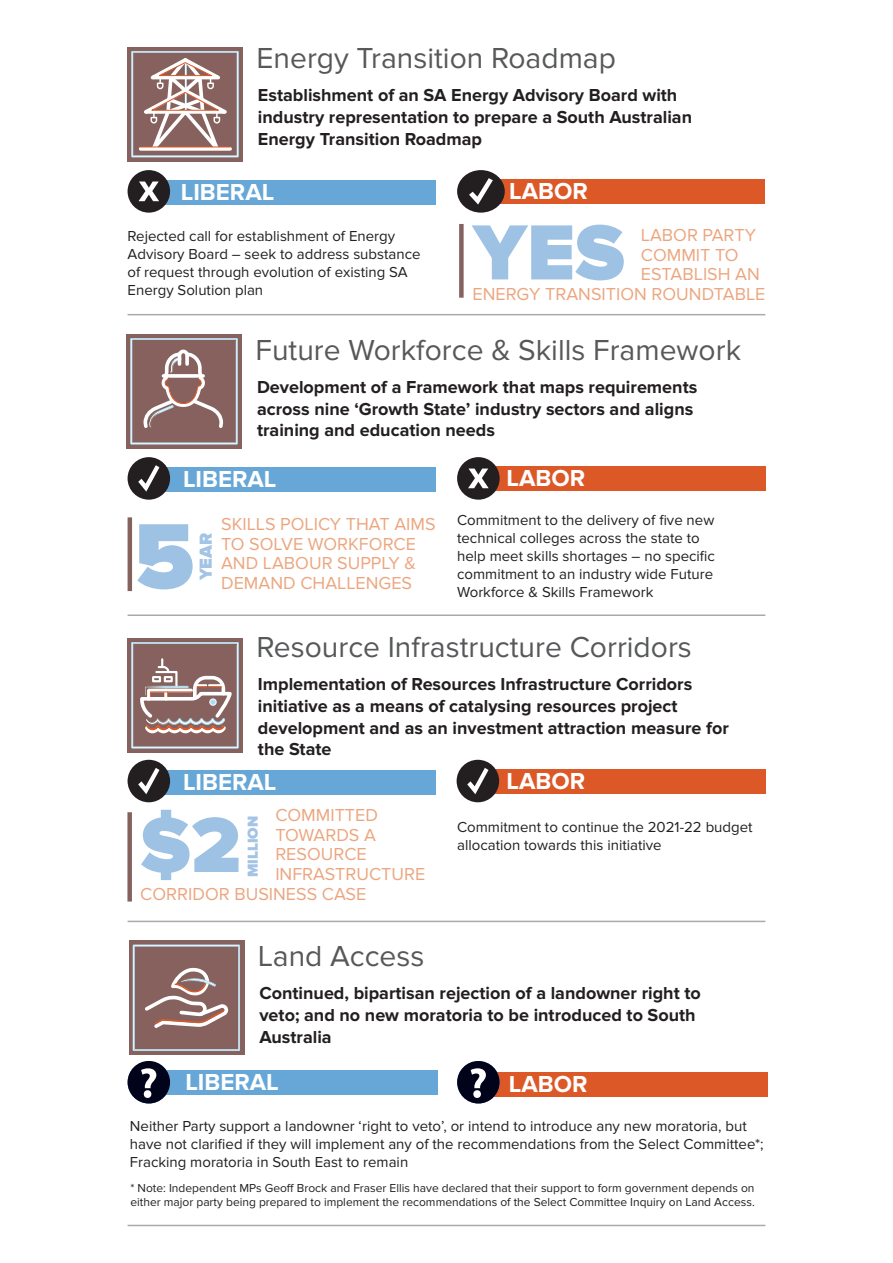
<style>
.page{position:relative;width:893px;height:1263px;background:#fff}
.page>*{position:absolute;margin:0;border:0;box-sizing:border-box;transform-origin:0 0}
.Body_Bold{font:900 96px "Proxima Nova";color:#9ec2e4}
.Body_Bold-2{font:900 81px "Proxima Nova";color:#9ec2e4}
.t1{font:30px "Proxima Nova";color:#57585a}
.Subhead{font:700 24px "Proxima Nova";color:#fff}
.t2{font:700 18px/21.6px "Proxima Nova";color:#231f20}
.t3{font:18px/19.5px "Proxima Nova";color:#eca67f}
.t4{font:900 18px "Proxima Nova";color:#a3c4e5}
.Body{font:15px/18px "Proxima Nova";color:#231f20}
.t5{font:900 15px "Proxima Nova";color:#a3c4e5}
.t6{font:12px/14.4px "Proxima Nova";color:#231f20}
</style>
<div class="page">
<div style="left:128px;top:47px;width:115px;height:115px;background:#86615d"></div>
<svg style="left:131px;top:51px;width:108px;height:107px"></svg>
<div style="left:479px;top:179px;width:286px;height:25px;background:#dd5827"></div>
<div style="left:457px;top:170px;width:48px;height:43px;background:#231f20;border-radius:50%"></div>
<svg style="left:469px;top:178px;width:24px;height:27px"></svg>
<div style="left:146px;top:181px;width:290px;height:24px;background:#67a7d7"></div>
<div style="left:128px;top:170px;width:42px;height:43px;background:#231f20;border-radius:50%"></div>
<svg style="left:139px;top:181px;width:20px;height:20px"></svg>
<div style="left:127px;top:334px;width:115px;height:115px;background:#86615d"></div>
<svg style="left:130px;top:338px;width:108px;height:106px"></svg>
<div style="left:148px;top:468px;width:288px;height:24px;background:#67a7d7"></div>
<div style="left:128px;top:457px;width:42px;height:43px;background:#231f20;border-radius:50%"></div>
<svg style="left:138px;top:465px;width:21px;height:27px"></svg>
<div style="left:128px;top:638px;width:115px;height:115px;background:#86615d"></div>
<svg style="left:131px;top:642px;width:108px;height:106px"></svg>
<hr style="left:128px;top:314px;width:637px;height:1px;background:#aaaaac">
<hr style="left:128px;top:614px;width:637px;height:2px;background:#aaaaac">
<div style="left:477px;top:769px;width:288px;height:25px;background:#dd5827"></div>
<div style="left:457px;top:760px;width:42px;height:42px;background:#231f20;border-radius:50%"></div>
<svg style="left:467px;top:768px;width:21px;height:26px"></svg>
<div style="left:148px;top:770px;width:288px;height:25px;background:#67a7d7"></div>
<div style="left:128px;top:760px;width:42px;height:42px;background:#231f20;border-radius:50%"></div>
<svg style="left:138px;top:768px;width:21px;height:26px"></svg>
<div style="left:129px;top:940px;width:115px;height:115px;background:#86615d"></div>
<svg style="left:133px;top:944px;width:107px;height:107px"></svg>
<hr style="left:128px;top:921px;width:637px;height:1px;background:#aaaaac">
<div style="left:151px;top:1070px;width:287px;height:25px;background:#67a7d7"></div>
<div style="left:128px;top:1061px;width:42px;height:42px;background:#000319;border-radius:50%"></div>
<svg style="left:141px;top:1068px;width:15px;height:30px"></svg>
<div style="left:479px;top:1072px;width:289px;height:25px;background:#dd5827"></div>
<div style="left:457px;top:1061px;width:43px;height:42px;background:#000319;border-radius:50%"></div>
<svg style="left:471px;top:1068px;width:15px;height:30px"></svg>
<hr style="left:128px;top:1225px;width:637px;height:1px;background:#aaaaac">
<div style="left:459px;top:224px;width:5px;height:74px;background:#86625e"></div>
<hr style="left:128px;top:517px;width:4px;height:74px;background:#86625e">
<div style="left:127px;top:812px;width:5px;height:89px;background:#86625e"></div>
<div style="left:477px;top:466px;width:288px;height:25px;background:#dd5827"></div>
<div style="left:457px;top:457px;width:43px;height:43px;background:#231f20;border-radius:50%"></div>
<svg style="left:468px;top:469px;width:21px;height:19px"></svg>
<p class="t1" style="left:257px;top:41px;width:361px">Energy Transition Roadmap</p>
<p class="t2" style="left:258px;top:85px;width:436px">Establishment of an SA Energy Advisory Board with industry representation to prepare a South Australian</p>
<p class="t2" style="left:258px;top:128px;width:226px">Energy Transition Roadmap</p>
<p class="Subhead" style="left:181px;top:178px;width:95px">LIBERAL</p>
<p class="Body" style="left:128px;top:228px;width:295px">Rejected call for establishment of Energy Advisory Board – seek to address substance of request through evolution of existing SA Energy Solution plan</p>
<p class="Subhead" style="left:509px;top:177px;width:80px">LABOR</p>
<p class="Body_Bold-2" style="left:473px;top:206px;width:153px">YES</p>
<p class="t3" style="left:641px;top:226px;width:117px">LABOR PARTY</p>
<p class="t3" style="left:641px;top:245px;width:99px">COMMIT TO</p>
<p class="t3" style="left:641px;top:265px;width:120px">ESTABLISH AN</p>
<p class="t3" style="left:472px;top:284px;width:294px">ENERGY TRANSITION ROUNDTABLE</p>
<p class="t1" style="left:256px;top:333px;width:487px">Future Workforce &amp; Skills Framework</p>
<p class="t2" style="left:257px;top:377px;width:442px">Development of a Framework that maps requirements across nine ‘Growth State’ industry sectors and aligns training and education needs</p>
<p class="Subhead" style="left:183px;top:465px;width:95px">LIBERAL</p>
<p class="Body_Bold" style="left:134px;top:501px;width:62px">5</p>
<p class="t4" style="left:196px;top:580px;width:49px;rotate:-90deg">YEAR</p>
<p class="t3" style="left:221px;top:515px;width:216px">SKILLS POLICY THAT AIMS<br>TO SOLVE WORKFORCE<br>AND LABOUR SUPPLY &amp;</p>
<p class="t3" style="left:221px;top:573px;width:193px">DEMAND CHALLENGES</p>
<p class="Subhead" style="left:507px;top:464px;width:80px">LABOR</p>
<p class="Body" style="left:457px;top:511px;width:259px">Commitment to the delivery of five new technical colleges across the state to help meet skills shortages – no specific commitment to an industry wide Future Workforce &amp; Skills Framework</p>
<p class="t1" style="left:257px;top:630px;width:437px">Resource Infrastructure Corridors</p>
<p class="t2" style="left:258px;top:674px;width:436px">Implementation of Resources Infrastructure Corridors</p>
<p class="t2" style="left:258px;top:695px;width:472px">initiative as a means of catalysing resources project development and as an investment attraction measure for</p>
<p class="t2" style="left:258px;top:739px;width:75px">the State</p>
<p class="Subhead" style="left:183px;top:768px;width:95px">LIBERAL</p>
<p class="Subhead" style="left:507px;top:767px;width:80px">LABOR</p>
<p class="t3" style="left:275px;top:806px;width:104px">COMMITTED</p>
<p class="t3" style="left:275px;top:825px;width:102px">TOWARDS A</p>
<p class="t3" style="left:275px;top:845px;width:93px">RESOURCE</p>
<p class="t3" style="left:275px;top:864px;width:151px">INFRASTRUCTURE</p>
<p class="t3" style="left:140px;top:884px;width:228px">CORRIDOR BUSINESS CASE</p>
<p class="Body_Bold-2" style="left:140px;top:798px;width:103px">$2</p>
<p class="t5" style="left:244px;top:877px;width:63px;rotate:-90deg">MILLION</p>
<p class="t1" style="left:258px;top:939px;width:168px">Land Access</p>
<p class="Body" style="left:457px;top:818px;width:297px">Commitment to continue the 2021-22 budget allocation towards this initiative</p>
<p class="t2" style="left:259px;top:983px;width:443px">Continued, bipartisan rejection of a landowner right to veto; and no new moratoria to be introduced to South<br>Australia</p>
<p class="Subhead" style="left:185px;top:1068px;width:95px">LIBERAL</p>
<p class="Subhead" style="left:509px;top:1070px;width:80px">LABOR</p>
<p class="Body" style="left:130px;top:1117px;width:618px">Neither Party support a landowner ‘right to veto’, or intend to introduce any new moratoria, but</p>
<p class="Body" style="left:130px;top:1135px;width:635px">have not clarified if they will implement any of the recommendations from the Select Committee*;<br>Fracking moratoria in South East to remain</p>
<p class="t6" style="left:130px;top:1181px;width:626px">* Note: Independent MPs Geoff Brock and Fraser Ellis have declared that their support to form government depends on either major party being prepared to implement the recommendations of the Select Committee Inquiry on Land Access.</p>
</div>
